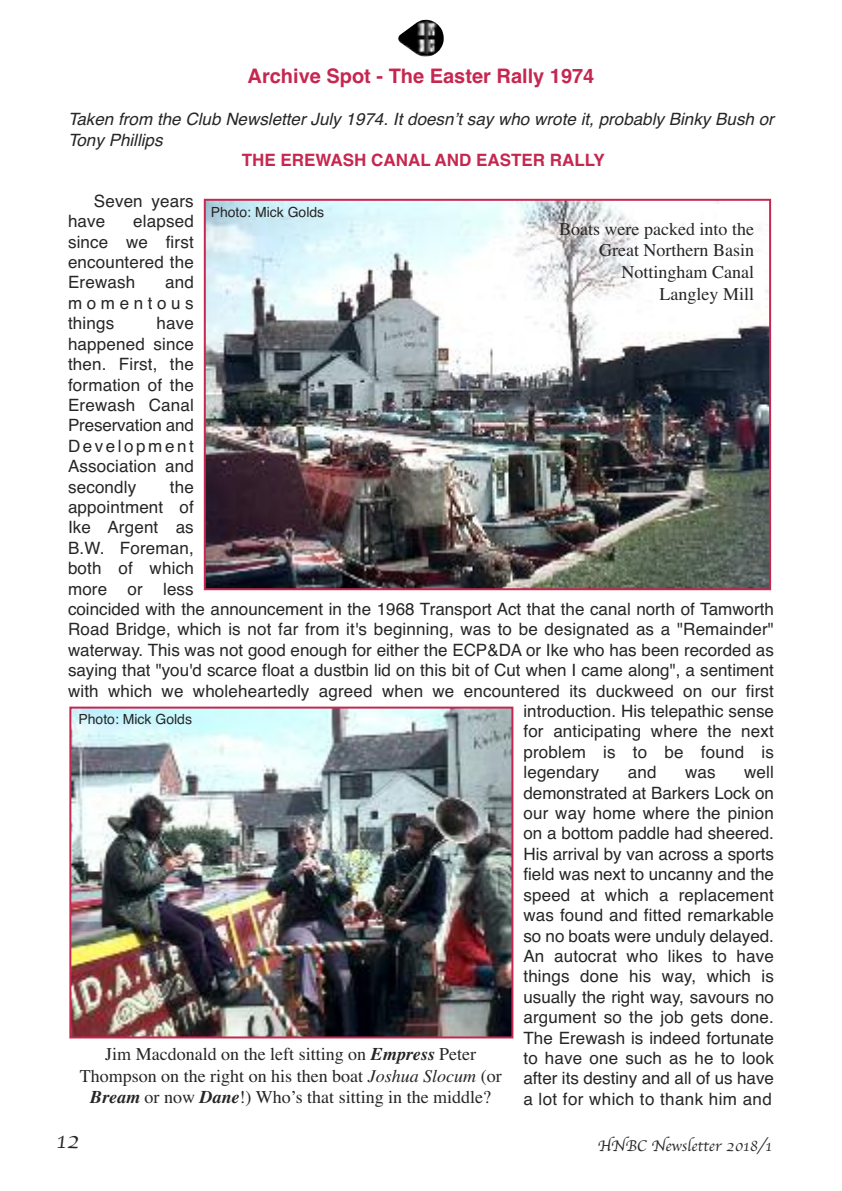
<style>
.page{position:relative;width:842px;height:1191px;background:#fff}
.page>*{position:absolute;margin:0;border:0;box-sizing:border-box;transform-origin:0 0}
.t1{font:24px "Apple Chancery";color:#272526}
.t2{font:700 20px "Helvetica";color:#c62750}
.t3{font:18px/21.6px "Times";color:#272526;text-align:right}
.t4{font:17px/20.4px "Helvetica";letter-spacing:.01em;color:#272526;text-align:justify}
.t5{font:italic 17px/20.4px "Helvetica";color:#272526}
.t6{font:700 17px "Helvetica";color:#c62750}
.t7{font:16px "Apple Chancery";color:#272526}
.t8{font:14px "Helvetica";color:#272526}
.s1{font-weight:700;font-style:italic}
.s2{font-style:italic}
</style>
<div class="page">
<img style="left:398px;top:20px;width:46px;height:37px">
<img style="left:207px;top:202px;width:561px;height:385px">
<div style="left:204px;top:199px;width:567px;height:391px;border:2px solid #c62750"></div>
<img style="left:72px;top:709px;width:438px;height:326px">
<div style="left:69px;top:706px;width:444px;height:332px;border:2px solid #c62750"></div>
<div style="left:544px;top:221px;width:210px;height:91px;background:#fff;opacity:.25"></div>
<p class="t2" style="left:248px;top:64px;width:348px">Archive Spot - The Easter Rally 1974</p>
<p class="t5" style="left:68px;top:109px;width:707px">Taken from the Club Newsletter July 1974. It doesn’t say who wrote it, probably Binky Bush or<br>Tony Phillips</p>
<p class="t6" style="left:242px;top:150px;width:365px">THE EREWASH CANAL AND EASTER RALLY</p>
<p class="t4" style="left:68px;top:191px;width:127px;text-indent:26px">Seven years have</p>
<p class="t8" style="left:211px;top:204px;width:115px">Photo: Mick Golds</p>
<p class="t4" style="left:68px;top:211px;width:127px;text-indent:65px">elapsed since we first encountered the Erewash</p>
<p class="t3" style="left:559px;top:218px;width:196px">Boats were packed into the<br>Great Northern Basin<br>Nottingham Canal<br>Langley Mill</p>
<p class="t4" style="left:68px;top:272px;width:127px;text-indent:97px">and momentous things</p>
<p class="t4" style="left:68px;top:313px;width:127px;text-indent:88px">have happened since then. First, the formation of the Erewash Canal Preservation and Development Association and secondly</p>
<p class="t4" style="left:170px;top:476px;width:25px">the</p>
<p class="t4" style="left:68px;top:497px;width:127px">appointment of</p>
<p class="t4" style="left:68px;top:517px;width:127px">Ike Argent as</p>
<p class="t4" style="left:68px;top:538px;width:127px">B.W. Foreman,</p>
<p class="t4" style="left:68px;top:558px;width:127px">both of which</p>
<p class="t4" style="left:68px;top:578px;width:127px">more or less</p>
<p class="t4" style="left:68px;top:599px;width:707px">coincided with the announcement in the 1968 Transport Act that the canal north of Tamworth</p>
<p class="t4" style="left:68px;top:619px;width:707px">Road Bridge, which is not far from it's beginning, was to be designated as a "Remainder"</p>
<p class="t4" style="left:68px;top:640px;width:707px">waterway. This was not good enough for either the ECP&amp;DA or Ike who has been recorded as</p>
<p class="t4" style="left:68px;top:660px;width:707px">saying that "you'd scarce float a dustbin lid on this bit of Cut when I came along", a sentiment</p>
<p class="t4" style="left:68px;top:680px;width:707px">with which we wholeheartedly agreed when we encountered its duckweed on our first</p>
<p class="t4" style="left:523px;top:701px;width:252px">introduction. His telepathic sense</p>
<p class="t4" style="left:523px;top:721px;width:252px">for anticipating where the next</p>
<p class="t4" style="left:523px;top:742px;width:252px">problem is to be found is</p>
<p class="t4" style="left:523px;top:762px;width:78px">legendary</p>
<p class="t4" style="left:628px;top:762px;width:30px">and</p>
<p class="t4" style="left:685px;top:762px;width:32px">was</p>
<p class="t8" style="left:78px;top:711px;width:115px">Photo: Mick Golds</p>
<p class="t4" style="left:523px;top:762px;width:252px;text-indent:221px">well demonstrated at Barkers Lock on our way home where the pinion on a bottom paddle had sheered.<br>His arrival by van across a sports field was next to uncanny and the speed at which a replacement was found and fitted remarkable so no boats were unduly delayed.<br>An autocrat who likes to have things done his way, which is usually the right way, savours no argument so the job gets done.<br>The Erewash is indeed fortunate to have one such as he to look after its destiny and all of us have a lot for which to thank him and</p>
<p class="t3" style="left:80px;top:1043px;width:423px;text-align:center">Jim Macdonald on the left sitting on <span class="s1">Empress</span> Peter<br>Thompson on the right on his then boat <span class="s2">Joshua Slocum</span> (or<br><span class="s1">Bream</span> or now <span class="s1">Dane</span>!) Who’s that sitting in the middle?</p>
<h1 class="t1" style="left:56px;top:1125px;width:25px">12</h1>
<p class="t7" style="left:598px;top:1136px;width:176px">HNBC Newsletter 2018/1</p>
</div>
